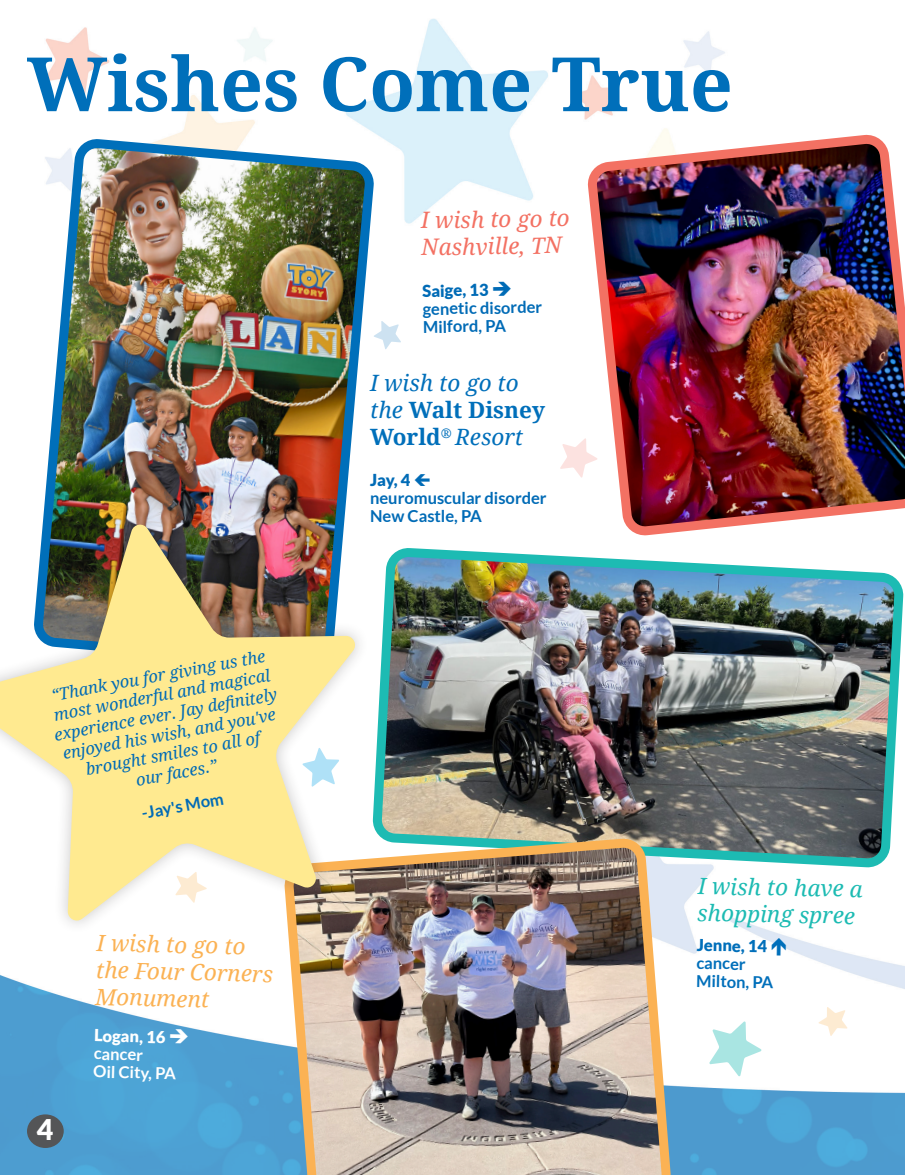
<style>
.page{position:relative;width:905px;height:1175px;background:#fff}
.page>*{position:absolute;margin:0;border:0;box-sizing:border-box;transform-origin:0 0}
.t1{font:700 75px "Droid Serif";color:#006fba}
.t2{font:900 28.5px "Lato";color:#fff}
.t3{font:italic 22.5px/27.3px "Droid Serif";color:#fbb254}
.t4{font:italic 22.5px/27px "Droid Serif";color:#1dbbb3}
.t5{font:italic 22.5px "Droid Serif";color:#f37163}
.t6{font:italic 22.5px "Droid Serif";color:#006fba}
.t7{font:700 22.5px "Droid Serif";color:#006fba}
.t8{font:italic 16.5px/19.8px "Droid Serif";color:#006bb6;text-align:center}
.t9{font:700 16.5px/18px "Lato";color:#006bb6}
.t10{font:700 16.5px "Lato";color:#fff}
.t11{font:700 16.5px "Lato";color:#006fba}
.t12{font:900 16.5px "Lato";color:#006bb6}
.t13{font:900 16.5px "Lato";color:#006fba}
.t14{font:900 16.5px "Lato";color:#fff}
.s1{font-weight:400;font-style:italic}
.s2{font-weight:700;font-style:normal}
</style>
<div class="page">
<img style="left:0;top:18px;width:904px;height:1156px">
<svg style="left:560px;top:438px;width:31px;height:40px"></svg>
<img style="left:591px;top:136px;width:313px;height:398px">
<div style="left:27px;top:1114px;width:37px;height:34px;background:#545557;border-radius:50%"></div>
<img style="left:369px;top:543px;width:535px;height:329px">
<svg style="left:709px;top:1021px;width:52px;height:55px"></svg>
<img style="left:28px;top:134px;width:352px;height:541px">
<img style="left:288px;top:840px;width:381px;height:334px">
<svg style="left:818px;top:1006px;width:29px;height:30px"></svg>
<div style="left:0;top:510px;width:369px;height:425px;background:#231f20;opacity:.25"></div>
<svg style="left:0;top:522px;width:358px;height:401px;fill:#ffea90"></svg>
<svg style="left:373px;top:321px;width:28px;height:28px"></svg>
<svg style="left:771px;top:938px;width:15px;height:18px"></svg>
<svg style="left:415px;top:474px;width:15px;height:12px"></svg>
<svg style="left:170px;top:1029px;width:18px;height:14px"></svg>
<p class="t1" style="left:27px;top:32px;width:707px">Wishes Come True</p>
<p class="t5" style="left:421px;top:205px;width:150px;rotate:-1deg">I wish to go to</p>
<p class="t5" style="left:421px;top:232px;width:142px;rotate:-1deg">Nashville, TN</p>
<p class="t12" style="left:422px;top:281px;width:91px;rotate:-1deg">Saige, 13 ➔</p>
<p class="t9" style="left:422px;top:299px;width:121px;rotate:-1deg">genetic disorder</p>
<p class="t9" style="left:423px;top:317px;width:85px;rotate:-1deg">Milford, PA</p>
<p class="t8" style="left:45px;top:687px;width:228px;rotate:-11deg">“Thank you for giving us the most wonderful and magical experience ever. Jay defi nitely enjoyed his wish, and you've brought smiles to all of</p>
<p class="t8" style="left:134px;top:770px;width:84px;rotate:-11deg">our faces.”</p>
<p class="t9" style="left:140px;top:804px;width:85px;rotate:-11deg">-Jay's Mom</p>
<p class="t2" style="left:37px;top:1113px;width:18px">4</p>
<p class="t3" style="left:97px;top:927px;width:150px;rotate:2deg">I wish to go to</p>
<p class="t3" style="left:97px;top:954px;width:178px;rotate:2deg">the Four Corners<br>Monument</p>
<p class="t14" style="left:94px;top:1026px;width:73px;rotate:1deg">Logan, 16</p>
<p class="t10" style="left:94px;top:1044px;width:51px;rotate:1deg">cancer</p>
<p class="t10" style="left:93px;top:1062px;width:84px;rotate:1deg">Oil City, PA</p>
<p class="t6" style="left:370px;top:368px;width:150px">I wish to go to</p>
<p class="t7" style="left:370px;top:394px;width:176px"><span class="s1">the</span> Walt Disney</p>
<p class="t6" style="left:370px;top:422px;width:155px"><span class="s2">World</span><sup>®</sup> Resort</p>
<p class="t12" style="left:370px;top:470px;width:42px">Jay, 4</p>
<p class="t9" style="left:370px;top:489px;width:178px">neuromuscular disorder<br>New Castle, PA</p>
<p class="t4" style="left:698px;top:871px;width:166px;rotate:1deg">I wish to have a shopping spree</p>
<p class="t13" style="left:697px;top:935px;width:72px;rotate:1deg">Jenne, 14</p>
<p class="t11" style="left:696px;top:953px;width:51px;rotate:1deg">cancer</p>
<p class="t11" style="left:696px;top:971px;width:79px;rotate:1deg">Milton, PA</p>
</div>
